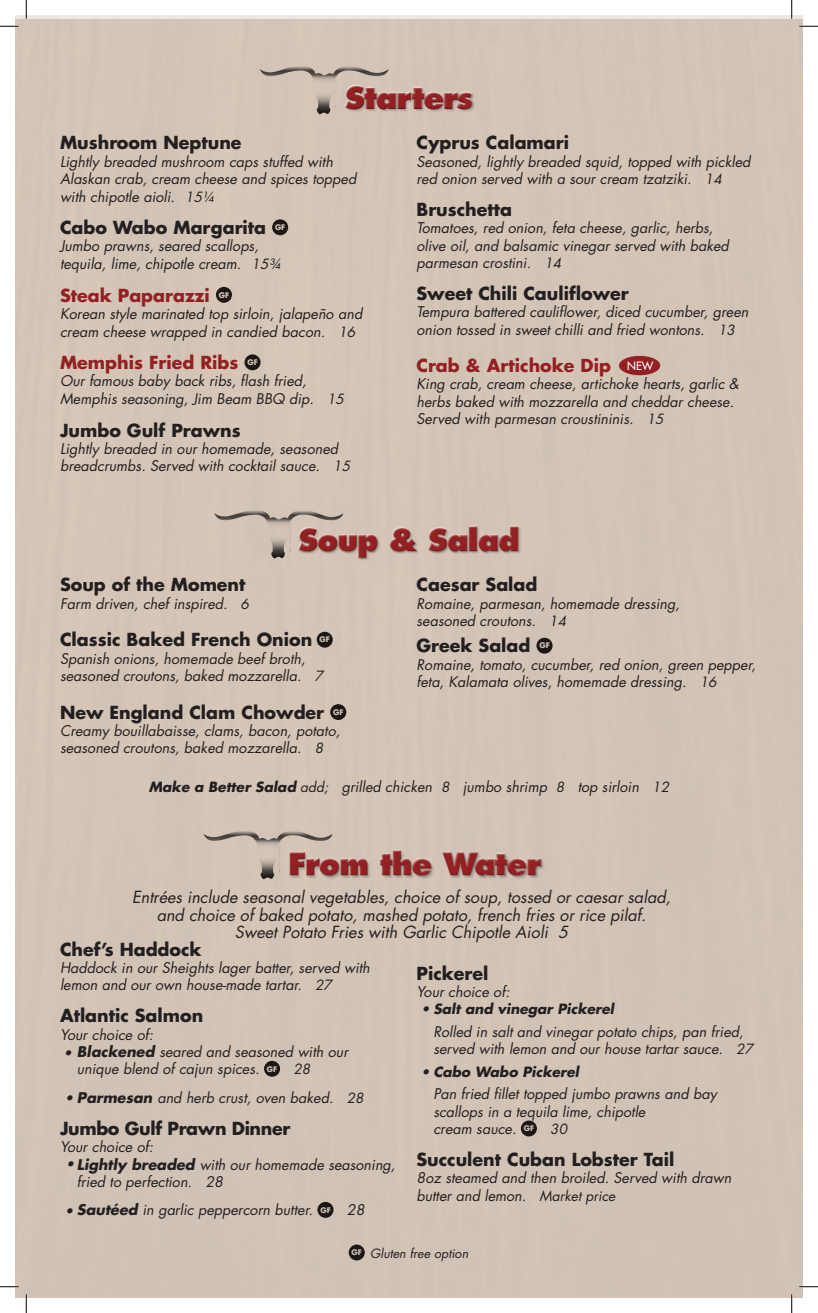
<style>
.page{position:relative;width:818px;height:1313px;background:#fff}
.page>*{position:absolute;margin:0;border:0;box-sizing:border-box;transform-origin:0 0}
.t1{font:800 33.38px "Futura Std";letter-spacing:-.06em;color:#a4191c;scale:.93 1}
.t2{font:800 33.38px "Futura Std";letter-spacing:-.08em;color:#a4191c;scale:.93 1}
.t3{font:800 30px "Futura Std";letter-spacing:-.03em;color:#932023}
.t4{font:700 17.5px "Futura Std";color:#231f20}
.t5{font:700 17.5px "Futura Std";color:#932023}
.t6{font:700 17.5px "Futura Std";letter-spacing:-.02em;color:#231f20}
.t7{font:italic 16.25px/17.5px "Futura Std";color:#231f20;text-align:center}
.t8{font:italic 14.38px/17.2px "Futura Std";color:#231f20}
.t9{font:italic 700 13.75px "Futura Std";color:#231f20}
.t10{font:italic 12.5px "Futura Std";color:#231f20}
.t11{font:500 11.25px "Futura Std";color:#fff}
.t12{font:700 7.5px "Futura Std";color:#fff}
.s1{font-size:33.38px;color:#a4191c}
.s2{font-size:13.75px}
.s3{font-weight:700;font-size:13.75px}
.s4{font-weight:700}
.s5{font-weight:400}
</style>
<div class="page">
<div style="left:15px;top:19px;width:787px;height:1278px;background:#d3c4b6"></div>
<div style="left:346px;top:86px;width:130px;height:27px;background:#cfc0b2"></div>
<div style="left:343px;top:84px;width:130px;height:25px;background:#d4c4b6"></div>
<div style="left:344px;top:86px;width:130px;height:25px;background:#231f20;opacity:.75"></div>
<svg style="left:259px;top:66px;width:132px;height:59px;background:#c6b7aa"></svg>
<svg style="left:272px;top:219px;width:16px;height:16px"></svg>
<svg style="left:216px;top:287px;width:16px;height:16px"></svg>
<svg style="left:244px;top:354px;width:16px;height:16px"></svg>
<div style="left:317px;top:632px;width:16px;height:15px;background:#1c1716;border-radius:50%"></div>
<svg style="left:330px;top:704px;width:16px;height:16px"></svg>
<div style="left:536px;top:638px;width:16px;height:15px;background:#1c1716;border-radius:50%"></div>
<svg style="left:264px;top:1060px;width:16px;height:16px"></svg>
<svg style="left:317px;top:1201px;width:16px;height:16px"></svg>
<svg style="left:521px;top:1120px;width:16px;height:16px"></svg>
<div style="left:299px;top:527px;width:223px;height:34px;background:#231f20;opacity:.2"></div>
<div style="left:297px;top:525px;width:222px;height:34px;background:#231f20;opacity:.75"></div>
<svg style="left:214px;top:510px;width:132px;height:59px;background:#c5b7aa"></svg>
<div style="left:290px;top:851px;width:255px;height:28px;background:#231f20;opacity:.21"></div>
<div style="left:288px;top:849px;width:254px;height:26px;background:#d3c3b6"></div>
<div style="left:289px;top:850px;width:253px;height:27px;background:#231f20;opacity:.75"></div>
<svg style="left:203px;top:830px;width:132px;height:59px;background:#c5b7a9"></svg>
<svg style="left:348px;top:1244px;width:17px;height:16px"></svg>
<div style="left:619px;top:356px;width:41px;height:19px;background:#932023;border-radius:50%"></div>
<svg style="left:0;top:25px;width:19px;height:2px"></svg>
<svg style="left:799px;top:25px;width:19px;height:2px"></svg>
<svg style="left:0;top:1285px;width:19px;height:2px"></svg>
<svg style="left:799px;top:1285px;width:19px;height:2px"></svg>
<svg style="left:25px;top:0;width:2px;height:19px"></svg>
<svg style="left:25px;top:1294px;width:2px;height:18px"></svg>
<svg style="left:790px;top:0;width:2px;height:19px"></svg>
<svg style="left:790px;top:1294px;width:2px;height:18px"></svg>
<h1 class="t2" style="left:335px;top:75px;width:156px">silver hei</h1>
<h2 class="t3" style="left:345px;top:78px;width:202px">Starters<span class="s1">ghts</span></h2>
<p class="t4" style="left:60px;top:131px;width:183px">Mushroom Neptune</p>
<p class="t8" style="left:60px;top:153px;width:298px;line-height:17.6px">Lightly breaded mushroom caps stuffed with<br>Alaskan crab, cream cheese and spices topped with chipotle aioli. <span class="s2">15¼</span></p>
<p class="t4" style="left:60px;top:216px;width:207px">Cabo Wabo Margarita</p>
<p class="t12" style="left:275px;top:222px;width:12px">GF</p>
<p class="t8" style="left:60px;top:237px;width:223px;line-height:18px">Jumbo prawns, seared scallops, tequila, lime, chipotle cream. <span class="s2">15¾</span></p>
<p class="t5" style="left:60px;top:283px;width:151px">Steak Paparazzi</p>
<p class="t12" style="left:219px;top:290px;width:12px">GF</p>
<p class="t8" style="left:60px;top:305px;width:304px;line-height:18px">Korean style marinated top sirloin, jalapeño and cream cheese wrapped in candied bacon. <span class="s2">16</span></p>
<p class="t5" style="left:60px;top:351px;width:180px">Memphis Fried Ribs</p>
<p class="t12" style="left:247px;top:357px;width:12px">GF</p>
<p class="t8" style="left:60px;top:372px;width:285px;line-height:18px">Our famous baby back ribs, flash fried,<br>Memphis seasoning, Jim Beam BBQ dip. <span class="s2">15</span></p>
<p class="t4" style="left:60px;top:418px;width:182px">Jumbo Gulf Prawns</p>
<p class="t8" style="left:60px;top:440px;width:292px">Lightly breaded in our homemade, seasoned breadcrumbs. Served with cocktail sauce. <span class="s2">15</span></p>
<p class="t4" style="left:416px;top:131px;width:154px">Cyprus Calamari</p>
<p class="t8" style="left:416px;top:153px;width:335px">Seasoned, lightly breaded squid, topped with pickled red onion served with a sour cream tzatziki. <span class="s2">14</span></p>
<p class="t4" style="left:416px;top:198px;width:97px">Bruschetta</p>
<p class="t8" style="left:416px;top:219px;width:314px">Tomatoes, red onion, feta cheese, garlic, herbs, olive oil, and balsamic vinegar served with baked parmesan crostini. <span class="s2">14</span></p>
<p class="t4" style="left:416px;top:282px;width:214px">Sweet Chili Cauliflower</p>
<p class="t8" style="left:416px;top:303px;width:333px">Tempura battered cauliflower, diced cucumber, green onion tossed in sweet chilli and fried wontons. <span class="s2">13</span></p>
<p class="t5" style="left:416px;top:354px;width:196px">Crab &amp; Artichoke Dip</p>
<p class="t8" style="left:416px;top:375px;width:324px">King crab, cream cheese, artichoke hearts, garlic &amp; herbs baked with mozzarella and cheddar cheese.<br>Served with parmesan croustininis. <span class="s2">15</span></p>
<p class="t11" style="left:627px;top:359px;width:28px">NEW</p>
<h1 class="t1" style="left:290px;top:519px;width:228px">silver heights</h1>
<h2 class="t3" style="left:298px;top:520px;width:222px">Soup &amp; Salad</h2>
<p class="t4" style="left:60px;top:573px;width:187px">Soup of the Moment</p>
<p class="t8" style="left:60px;top:595px;width:190px">Farm driven, chef inspired. <span class="s2">6</span></p>
<p class="t4" style="left:60px;top:628px;width:254px">Classic Baked French Onion</p>
<p class="t12" style="left:319px;top:634px;width:12px">GF</p>
<p class="t8" style="left:60px;top:650px;width:265px">Spanish onions, homemade beef broth, seasoned croutons, baked mozzarella. <span class="s2">7</span></p>
<p class="t4" style="left:60px;top:700px;width:266px">New England Clam Chowder</p>
<p class="t12" style="left:333px;top:707px;width:12px">GF</p>
<p class="t8" style="left:60px;top:722px;width:282px">Creamy bouillabaisse, clams, bacon, potato, seasoned croutons, baked mozzarella. <span class="s2">8</span></p>
<p class="t4" style="left:416px;top:573px;width:122px">Caesar Salad</p>
<p class="t8" style="left:416px;top:595px;width:265px">Romaine, parmesan, homemade dressing, seasoned croutons. <span class="s2">14</span></p>
<p class="t4" style="left:416px;top:634px;width:115px">Greek Salad</p>
<p class="t12" style="left:539px;top:640px;width:12px">GF</p>
<p class="t8" style="left:416px;top:656px;width:341px">Romaine, tomato, cucumber, red onion, green pepper, feta, Kalamata olives, homemade dressing. <span class="s2">16</span></p>
<p class="t8" style="left:149px;top:778px;width:522px"><span class="s3">Make a Better Salad</span> <span class="s2">add;</span> grilled chicken <span class="s2">8</span> jumbo shrimp <span class="s2">8</span> top sirloin <span class="s2">12</span></p>
<h1 class="t1" style="left:279px;top:839px;width:228px">silver heights</h1>
<h2 class="t3" style="left:288px;top:845px;width:254px">From the Water</h2>
<p class="t7" style="left:132px;top:888px;width:540px">Entrées include seasonal vegetables, choice of soup, tossed or caesar salad, and choice of baked potato, mashed potato, french fries or rice pilaf.<br>Sweet Potato Fries with Garlic Chipotle Aioli 5</p>
<p class="t4" style="left:60px;top:937px;width:143px">Chef’s Haddock</p>
<p class="t8" style="left:60px;top:959px;width:311px">Haddock in our Sheights lager batter, served with lemon and our own house-made tartar. <span class="s2">27</span></p>
<p class="t4" style="left:60px;top:1004px;width:145px">Atlantic Salmon</p>
<p class="t8" style="left:60px;top:1026px;width:95px">Your choice of:</p>
<p class="t8" style="left:77px;top:1043px;width:273px;text-indent:-13px"><span class="s2">•</span> <span class="s4">Blackened</span> seared and seasoned with our unique blend of cajun spices. <sup>GF</sup> <span class="s2">28</span></p>
<p class="t8" style="left:65px;top:1089px;width:300px"><span class="s2">•</span> <span class="s4">Parmesan</span> and herb crust, oven baked. <span class="s2">28</span></p>
<p class="t6" style="left:60px;top:1116px;width:232px">Jumbo Gulf Prawn Dinner</p>
<p class="t8" style="left:60px;top:1138px;width:95px">Your choice of:</p>
<p class="t8" style="left:77px;top:1155px;width:320px;text-indent:-11px"><span class="s2">•</span> <span class="s4">Lightly breaded</span> with our homemade seasoning, fried to perfection. 28</p>
<p class="t8" style="left:65px;top:1201px;width:301px"><span class="s2">•</span> <span class="s4">Sautéed</span> in garlic peppercorn butter. <sup>GF</sup> 28</p>
<p class="t4" style="left:416px;top:961px;width:73px">Pickerel</p>
<p class="t8" style="left:416px;top:983px;width:95px">Your choice of:</p>
<p class="t9" style="left:421px;top:1000px;width:194px"><span class="s5">•</span> Salt and vinegar Pickerel</p>
<p class="t8" style="left:433px;top:1023px;width:321px">Rolled in salt and vinegar potato chips, pan fried, served with lemon and our house tartar sauce. <span class="s2">27</span></p>
<p class="t9" style="left:421px;top:1062px;width:159px"><span class="s5">•</span> Cabo Wabo Pickerel</p>
<p class="t8" style="left:433px;top:1085px;width:285px">Pan fried fillet topped jumbo prawns and bay scallops in a tequila lime, chipotle<br>cream sauce. <sup>GF</sup> <span class="s2">30</span></p>
<p class="t4" style="left:416px;top:1148px;width:259px">Succulent Cuban Lobster Tail</p>
<p class="t8" style="left:416px;top:1169px;width:316px">8oz steamed and then broiled. Served with drawn butter and lemon. <span class="s2">Market price</span></p>
<p class="t10" style="left:351px;top:1245px;width:118px"><sup>GF</sup> Gluten free option</p>
</div>
